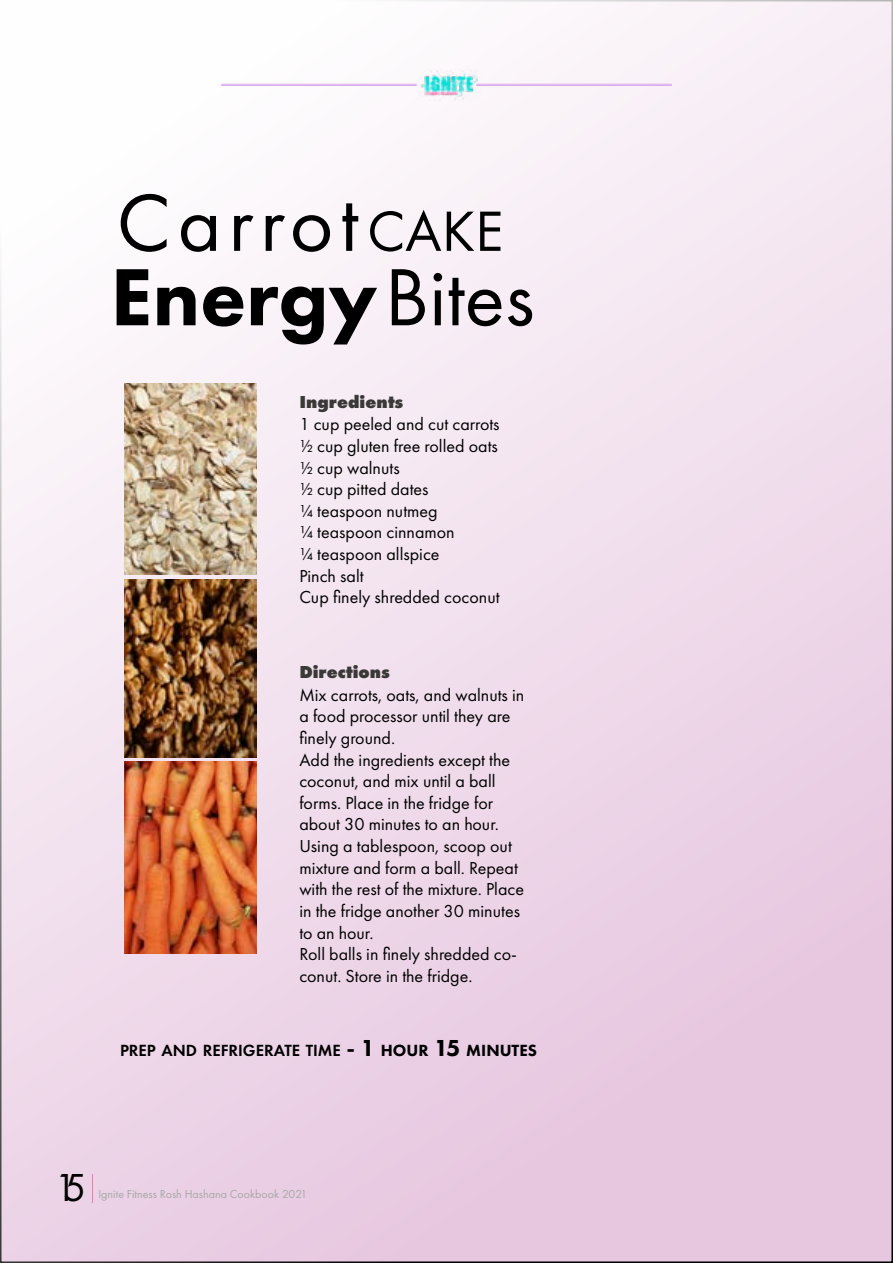
<style>
.page{position:relative;width:893px;height:1263px;background:#fff}
.page>*{position:absolute;margin:0;border:0;box-sizing:border-box;transform-origin:0 0}
.t1{font:800 84px "Futura PT";color:#000}
.t2{font:84px "Futura PT";letter-spacing:.08em;color:#000}
.t3{font:40.5px "Futura PT";color:#000}
.t4{font:18px/21.6px "Futura PT";color:#000}
.t5{font:800 18px "Futura PT";color:#3a3938}
.t6{font:600 16.8px "Futura PT";color:#000}
.t7{font:12px "Futura PT";color:#a8a8a8}
.s1{font-size:58.8px}
.s2{font-weight:400}
.s3{font-size:24px}
.s4{font-weight:800;font-size:24px}
.s5{font-weight:800}
</style>
<div class="page">
<div style="left:1px;top:1px;width:891px;height:1261px;background:linear-gradient(to bottom,#fcf9fc,#e6c6df)"></div>
<img style="left:418px;top:69px;width:63px;height:31px">
<hr style="left:221px;top:84px;width:196px;height:1px;background:#dcaaee">
<hr style="left:221px;top:85px;width:196px;height:1px;background:#dcaaee">
<hr style="left:476px;top:84px;width:196px;height:1px;background:#dcaaee">
<hr style="left:476px;top:85px;width:196px;height:1px;background:#dcaaee">
<svg style="left:92px;top:1174px;width:1px;height:29px"></svg>
<img style="left:125px;top:383px;width:132px;height:191px">
<img style="left:125px;top:580px;width:132px;height:177px">
<img style="left:125px;top:762px;width:132px;height:191px">
<h1 class="t2" style="left:116px;top:173px;width:388px">Carrot<span class="s1">CAKE</span></h1>
<h1 class="t1" style="left:110px;top:245px;width:426px">Energy<span class="s2">Bites</span></h1>
<p class="t5" style="left:299px;top:390px;width:106px">Ingredients</p>
<p class="t4" style="left:299px;top:414px;width:202px">1 cup peeled and cut carrots ½ cup gluten free rolled oats ½ cup walnuts<br>½ cup pitted dates<br>¼ teaspoon nutmeg<br>¼ teaspoon cinnamon<br>¼ teaspoon allspice<br>Pinch salt<br>Cup finely shredded coconut</p>
<p class="t5" style="left:299px;top:661px;width:92px">Directions</p>
<p class="t4" style="left:299px;top:684px;width:227px">Mix carrots, oats, and walnuts in a food processor until they are finely ground.<br>Add the ingredients except the coconut, and mix until a ball forms. Place in the fridge for about 30 minutes to an hour.<br>Using a tablespoon, scoop out mixture and form a ball. Repeat with the rest of the mixture. Place in the fridge another 30 minutes to an hour.<br>Roll balls in finely shredded co&shy;conut. Store in the fridge.</p>
<p class="t6" style="left:120px;top:1040px;width:418px">PREP AND REFRIGERATE TIME <span class="s3">-</span> <span class="s4">1</span> <span class="s5">HOUR</span> <span class="s4">15</span> <span class="s5">MINUTES</span></p>
<h2 class="t3" style="left:54px;top:1164px;width:34px">15</h2>
<p class="t7" style="left:98px;top:1186px;width:210px">Ignite Fitness Rosh Hashana Cookbook 2021</p>
</div>
